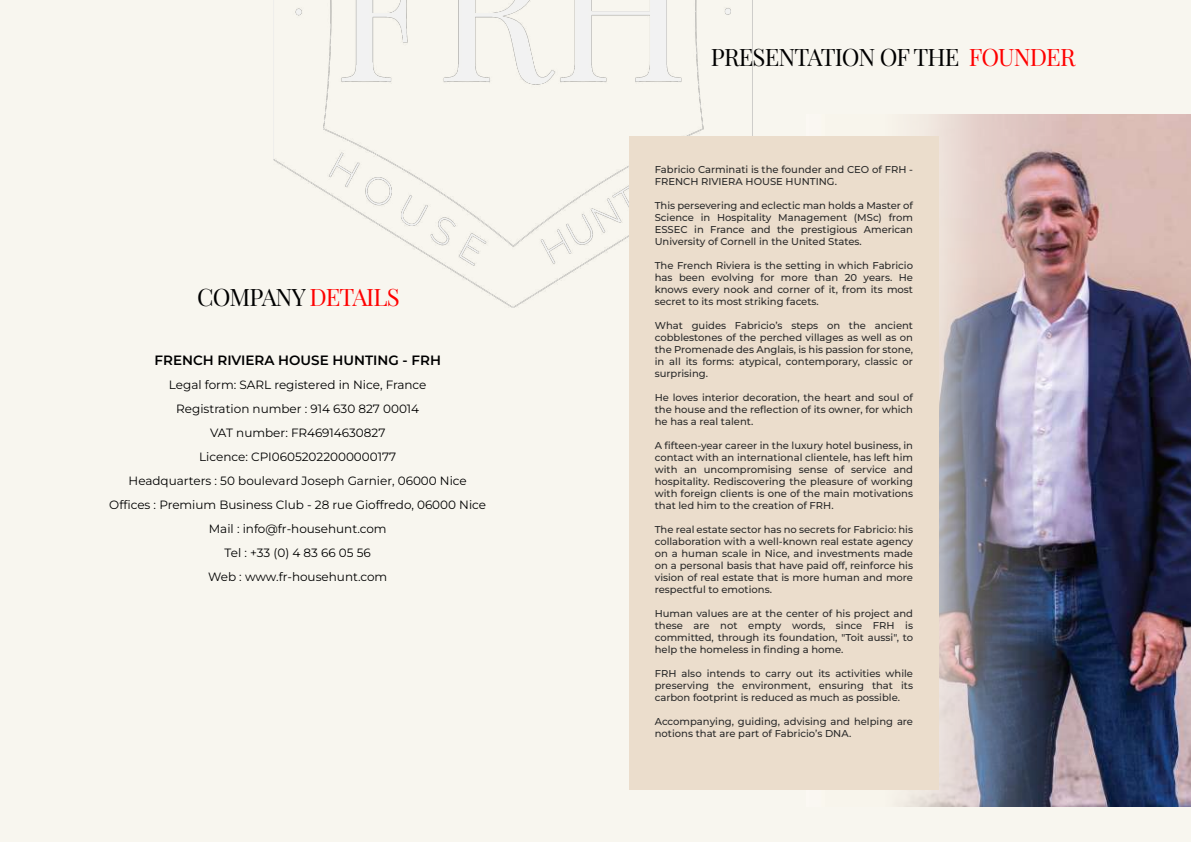
<style>
.page{position:relative;width:1191px;height:842px;background:#fff}
.page>*{position:absolute;margin:0;border:0;box-sizing:border-box;transform-origin:0 0}
.t1{font:24px "Playfair Display";letter-spacing:-.035em;color:#000}
.t2{font:600 13.5px "Montserrat";color:#000}
.t3{font:12px/24px "Montserrat";color:#000;text-align:center}
.t4{font:500 10px/12px "Montserrat";color:#2c2c2c;text-align:justify}
.s1{color:#f00}
</style>
<div class="page">
<div style="left:0;top:0;width:604px;height:842px;background:#f8f6ef"></div>
<div style="left:587px;top:0;width:604px;height:842px;background:#f8f6ef"></div>
<img style="left:274px;top:0;width:457px;height:307px">
<img style="left:1069px;top:114px;width:122px;height:692px">
<img style="left:897px;top:114px;width:172px;height:692px">
<div style="left:629px;top:136px;width:309px;height:654px;background:#ebddcc"></div>
<h1 class="t1" style="left:197px;top:280px;width:204px">COMPANY <span class="s1">DETAILS</span></h1>
<h2 class="t2" style="left:154px;top:352px;width:288px">FRENCH RIVIERA HOUSE HUNTING - FRH</h2>
<p class="t3" style="left:109px;top:372px;width:378px">Legal form: SARL registered in Nice, France<br>Registration number : 914 630 827 00014<br>VAT number: FR46914630827<br>Licence: CPI06052022000000177<br>Headquarters : 50 boulevard Joseph Garnier, 06000 Nice Offices : Premium Business Club - 28 rue Gioffredo, 06000 Nice Mail : info@fr-househunt.com<br>Tel : +33 (0) 4 83 66 05 56<br>Web : www.fr-househunt.com</p>
<h1 class="t1" style="left:711px;top:40px;width:366px">PRESENTATION OF THE <span class="s1">FOUNDER</span></h1>
<p class="t4" style="left:655px;top:164px;width:260px">Fabricio Carminati is the founder and CEO of FRH -<br>FRENCH RIVIERA HOUSE HUNTING.</p>
<p class="t4" style="left:655px;top:200px;width:260px">This persevering and eclectic man holds a Master of Science in Hospitality Management (MSc) from ESSEC in France and the prestigious American University of Cornell in the United States.</p>
<p class="t4" style="left:655px;top:260px;width:260px">The French Riviera is the setting in which Fabricio has been evolving for more than 20 years. He knows every nook and corner of it, from its most secret to its most striking facets.</p>
<p class="t4" style="left:655px;top:320px;width:260px">What guides Fabricio’s steps on the ancient cobblestones of the perched villages as well as on the Promenade des Anglais, is his passion for stone, in all its forms: atypical, contemporary, classic or surprising.</p>
<p class="t4" style="left:655px;top:392px;width:260px">He loves interior decoration, the heart and soul of the house and the reflection of its owner, for which he has a real talent.</p>
<p class="t4" style="left:655px;top:440px;width:260px">A fifteen-year career in the luxury hotel business, in contact with an international clientele, has left him with an uncompromising sense of service and hospitality. Rediscovering the pleasure of working with foreign clients is one of the main motivations that led him to the creation of FRH.</p>
<p class="t4" style="left:655px;top:524px;width:260px">The real estate sector has no secrets for Fabricio: his collaboration with a well-known real estate agency on a human scale in Nice, and investments made on a personal basis that have paid off, reinforce his vision of real estate that is more human and more respectful to emotions.</p>
<p class="t4" style="left:655px;top:608px;width:260px">Human values are at the center of his project and these are not empty words, since FRH is committed, through its foundation, "Toit aussi", to help the homeless in finding a home.</p>
<p class="t4" style="left:655px;top:668px;width:260px">FRH also intends to carry out its activities while preserving the environment, ensuring that its carbon footprint is reduced as much as possible.</p>
<p class="t4" style="left:655px;top:716px;width:260px">Accompanying, guiding, advising and helping are notions that are part of Fabricio’s DNA.</p>
</div>
